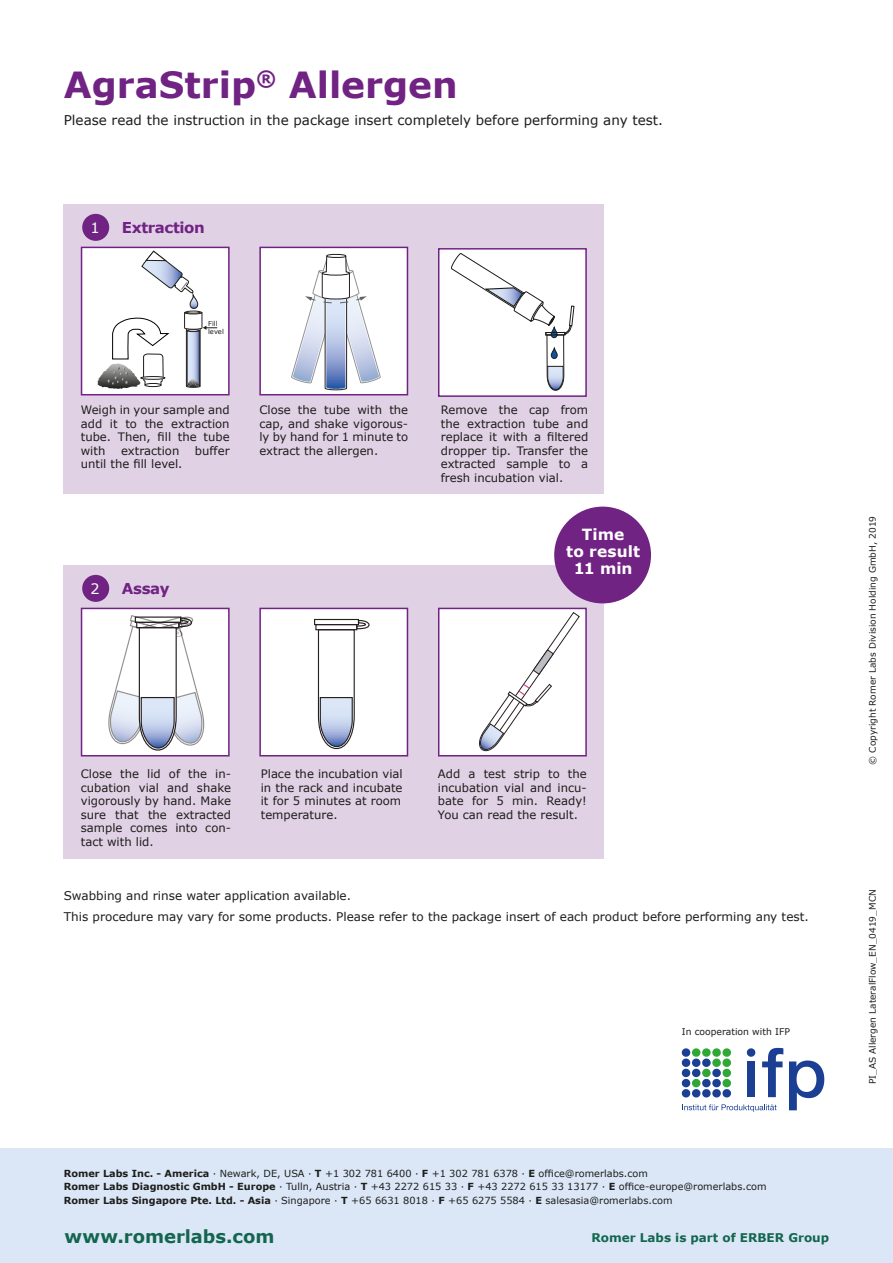
<style>
.page{position:relative;width:893px;height:1263px;background:#fff}
.page>*{position:absolute;margin:0;border:0;box-sizing:border-box;transform-origin:0 0}
.t1{font:700 36px "Verdana";color:#702383}
.t2{font:700 18px "Verdana";color:#13664d}
.t3{font:700 15.45px/16.6px "Verdana";letter-spacing:.005em;color:#fff;text-align:center}
.t4{font:700 15px "Verdana";letter-spacing:-.025em;color:#702383}
.t5{font:14.4px "Verdana";color:#fff}
.t6{font:13.5px "Verdana";color:#1d1d1b}
.t7{font:12px/20.7px "Verdana";color:#1d1d1b}
.t8{font:700 12px "Verdana";color:#13664d}
.t9{font:11.7px/13.5px "Verdana";color:#1d1d1b;text-align:justify}
.t10{font:9.75px/13.5px "Verdana";color:#1d1d1b}
.t11{font:9.3px "Verdana";color:#1d1d1b}
.t12{font:9px "Verdana";color:#1d1d1b}
.t13{font:6.75px/8.1px "Verdana";color:#1d1d1b}
.s1{font-weight:700}
</style>
<div class="page">
<div style="left:64px;top:204px;width:540px;height:290px;background:#e1d1e5"></div>
<div style="left:64px;top:565px;width:540px;height:294px;background:#e1d1e5"></div>
<div style="left:747px;top:1061px;width:8px;height:36px;background:#1b3f92"></div>
<svg style="left:762px;top:1048px;width:21px;height:49px"></svg>
<svg style="left:789px;top:1060px;width:35px;height:50px"></svg>
<svg style="left:747px;top:1048px;width:8px;height:9px"></svg>
<svg style="left:682px;top:1104px;width:95px;height:8px"></svg>
<svg style="left:682px;top:1048px;width:49px;height:49px"></svg>
<div style="left:82px;top:247px;width:147px;height:148px;background:#fff"></div>
<svg style="left:97px;top:251px;width:120px;height:138px"></svg>
<div style="left:81px;top:247px;width:149px;height:148px;border:2px solid #702383"></div>
<div style="left:260px;top:608px;width:147px;height:148px;background:#fff"></div>
<div style="left:315px;top:624px;width:42px;height:6px;border:1px solid #272020"></div>
<div style="left:314px;top:619px;width:45px;height:6px;border:1px solid #272020"></div>
<svg style="left:317px;top:619px;width:53px;height:131px"></svg>
<div style="left:259px;top:608px;width:149px;height:148px;border:2px solid #702383"></div>
<div style="left:260px;top:247px;width:147px;height:148px;background:#fff"></div>
<svg style="left:291px;top:253px;width:90px;height:137px"></svg>
<div style="left:259px;top:247px;width:149px;height:148px;border:2px solid #702383"></div>
<div style="left:82px;top:608px;width:147px;height:148px;background:#fff"></div>
<svg style="left:108px;top:615px;width:96px;height:136px"></svg>
<div style="left:81px;top:608px;width:149px;height:148px;border:2px solid #702383"></div>
<div style="left:439px;top:608px;width:147px;height:148px;background:#fff"></div>
<svg style="left:479px;top:612px;width:101px;height:140px"></svg>
<div style="left:438px;top:608px;width:149px;height:148px;border:2px solid #702383"></div>
<div style="left:439px;top:249px;width:147px;height:147px;background:#fff"></div>
<svg style="left:451px;top:253px;width:123px;height:138px"></svg>
<div style="left:438px;top:248px;width:149px;height:149px;border:2px solid #702383"></div>
<div style="left:82px;top:214px;width:27px;height:27px;background:#702383;border-radius:50%"></div>
<div style="left:82px;top:575px;width:27px;height:27px;background:#702383;border-radius:50%"></div>
<div style="left:554px;top:507px;width:97px;height:96px;background:#702383;border-radius:50%"></div>
<div style="left:0;top:1148px;width:893px;height:115px;background:#dbe7f7"></div>
<h1 class="t1" style="left:64px;top:61px;width:396px">AgraStrip<sup>®</sup> Allergen</h1>
<p class="t6" style="left:64px;top:111px;width:601px">Please read the instruction in the package insert completely before performing any test.</p>
<p class="t5" style="left:90px;top:219px;width:11px">1</p>
<p class="t4" style="left:122px;top:218px;width:84px">Extraction</p>
<p class="t13" style="left:208px;top:319px;width:17px">Fill level</p>
<p class="t9" style="left:81px;top:404px;width:150px">Weigh in your sample and add it to the extraction tube. Then, fill the tube with</p>
<p class="t9" style="left:121px;top:444px;width:60px">extraction</p>
<p class="t9" style="left:195px;top:444px;width:36px">buffer</p>
<p class="t9" style="left:81px;top:458px;width:103px">until the fill level.</p>
<p class="t9" style="left:259px;top:404px;width:150px">Close the tube with the cap, and shake vigorous&shy;ly by hand for 1 minute to extract the allergen.</p>
<p class="t5" style="left:90px;top:580px;width:11px">2</p>
<p class="t4" style="left:122px;top:579px;width:49px">Assay</p>
<p class="t9" style="left:441px;top:404px;width:149px">Remove the cap from the extraction tube and replace it with a filtered dropper tip. Transfer the extracted sample to a fresh incubation vial.</p>
<h3 class="t3" style="left:566px;top:526px;width:76px">Time<br>to result<br>11 min</h3>
<p class="t9" style="left:81px;top:767px;width:152px">Close the lid of the in&shy;cubation vial and shake vigorously by hand. Make sure that the extracted sample comes into con&shy;tact with lid.</p>
<p class="t9" style="left:438px;top:767px;width:150px">Add a test strip to the incubation vial and incu&shy;bate for 5 min. Ready!<br>You can read the result.</p>
<p class="t9" style="left:261px;top:767px;width:143px;text-align:left">Place the incubation vial in the rack and incubate it for 5 minutes at room temperature.</p>
<p class="t7" style="left:64px;top:886px;width:747px">Swabbing and rinse water application available.<br>This procedure may vary for some products. Please refer to the package insert of each product before performing any test.</p>
<p class="t11" style="left:682px;top:1026px;width:110px">In cooperation with IFP</p>
<p class="t10" style="left:64px;top:1167px;width:704px"><span class="s1">Romer Labs Inc. - America</span> · Newark, DE, USA · <span class="s1">T</span> +1 302 781 6400 · <span class="s1">F</span> +1 302 781 6378 · <span class="s1">E</span> office@romerlabs.com<br><span class="s1">Romer Labs Diagnostic GmbH - Europe</span> · Tulln, Austria · <span class="s1">T</span> +43 2272 615 33 · <span class="s1">F</span> +43 2272 615 33 13177 · <span class="s1">E</span> office-europe@romerlabs.com<br><span class="s1">Romer Labs Singapore Pte. Ltd. - Asia</span> · Singapore · <span class="s1">T</span> +65 6631 8018 · <span class="s1">F</span> +65 6275 5584 · <span class="s1">E</span> salesasia@romerlabs.com</p>
<h2 class="t2" style="left:65px;top:1224px;width:211px">www.romerlabs.com</h2>
<p class="t8" style="left:592px;top:1230px;width:239px">Romer Labs is part of ERBER Group</p>
<p class="t12" style="left:867px;top:765px;width:251px;rotate:-90deg">© Copyright Romer Labs Division Holding GmbH, 2019</p>
<p class="t12" style="left:867px;top:1084px;width:196px;rotate:-90deg">PI_AS Allergen LateralFlow_EN_0419_MCN</p>
</div>
